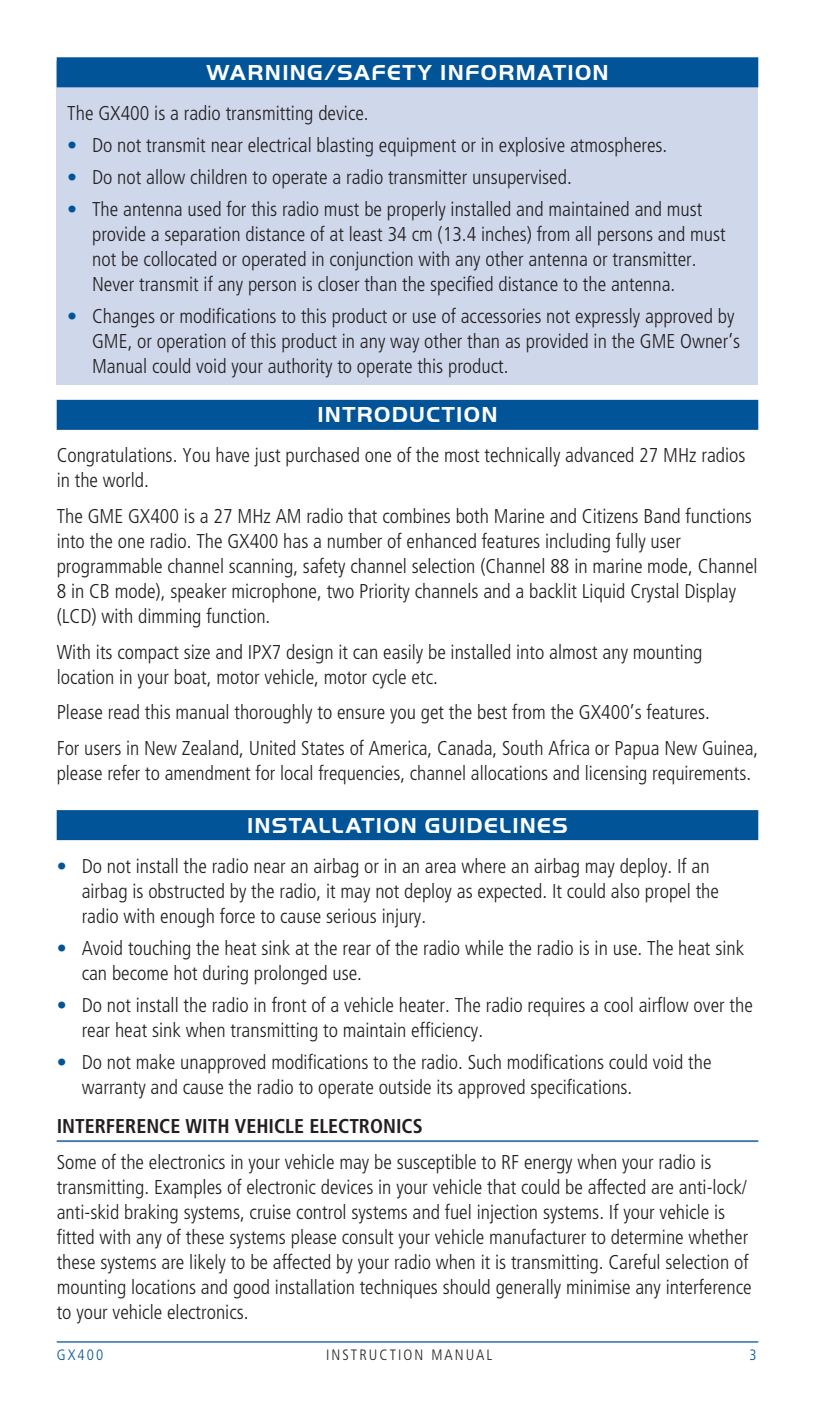
<style>
.page{position:relative;width:815px;height:1404px;background:#fff}
.page>*{position:absolute;margin:0;border:0;box-sizing:border-box;transform-origin:0 0}
.t1{font:700 22.5px "Handel Gothic EF";letter-spacing:.06em;color:#fff}
.t2{font:300 condensed 20px/25px "Frutiger LT";color:#231f20}
.t3{font:700 condensed 20px "Frutiger LT";color:#231f20}
.t4{font:300 condensed 15px "Frutiger LT";letter-spacing:.14em;color:#231f20}
.t5{font:300 condensed 15px "Frutiger LT";letter-spacing:.14em;color:#015498}
.s1{color:#015498}
</style>
<div class="page">
<hr style="left:57px;top:1341px;width:701px;height:1px;background:#015498">
<div style="left:57px;top:62px;width:701px;height:323px;background:#cfd7ea"></div>
<div style="left:57px;top:57px;width:701px;height:30px;background:#015498"></div>
<div style="left:57px;top:400px;width:701px;height:30px;background:#015498"></div>
<div style="left:57px;top:810px;width:701px;height:30px;background:#015498"></div>
<hr style="left:57px;top:1140px;width:701px;height:1px;background:#4675b0">
<p class="t1" style="left:206px;top:59px;width:404px">WARNING/SAFETY INFORMATION</p>
<p class="t2" style="left:67px;top:101px;width:303px">The GX400 is a radio transmitting device.</p>
<p class="t2" style="left:67px;top:133px;width:602px"><span class="s1">•</span> Do not transmit near electrical blasting equipment or in explosive atmospheres.</p>
<p class="t2" style="left:67px;top:165px;width:506px"><span class="s1">•</span> Do not allow children to operate a radio transmitter unsupervised.</p>
<p class="t2" style="left:92px;top:197px;width:635px;text-indent:-25px"><span class="s1">•</span> The antenna used for this radio must be properly installed and maintained and must provide a separation distance of at least 34 cm (13.4 inches) from all persons and must not be collocated or operated in conjunction with any other antenna or transmitter.<br>Never transmit if any person is closer than the specified distance to the antenna.</p>
<p class="t2" style="left:92px;top:304px;width:650px;text-indent:-25px"><span class="s1">•</span> C hanges or modifications to this product or use of accessories not expressly approved by<br>GM E, or operation of this product in any way other than as provided in the GM E Owner’s<br>Manual could void your authority to operate this product.</p>
<p class="t1" style="left:317px;top:401px;width:181px">INTRODUCTION</p>
<p class="t2" style="left:57px;top:443px;width:690px">Congratulations. You have just purchased one of the most technically advanced 27 M Hz radios in the world.</p>
<p class="t2" style="left:57px;top:504px;width:702px">The GM E GX400 is a 27 M Hz AM radio that combines both Marine and Citizens Band functions into the one radio. The GX400 has a number of enhanced features including fully user programmable channel scanning, safety channel selection (Channel 88 in marine mode, Channel 8 in CB mode), speaker microphone, two Priority channels and a backlit Liquid Crystal Display<br>(LC D) with dimming function.</p>
<p class="t2" style="left:57px;top:639px;width:647px">With its compact size and IPX7 design it can easily be installed into almost any mounting location in your boat, motor vehicle, motor cycle etc.</p>
<p class="t2" style="left:57px;top:695px;width:703px;line-height:35.5px">Please read this manual thoroughly to ensure you get the best from the GX400’s features.<br>For users in New Zealand, U nited States of America, Canada, South Africa or Papua New Guinea,</p>
<p class="t2" style="left:57px;top:761px;width:696px">please refer to amendment for local frequencies, channel allocations and licensing requirements.</p>
<p class="t1" style="left:247px;top:811px;width:321px">INSTALLATION GUIDELINES</p>
<p class="t2" style="left:82px;top:853px;width:639px;text-indent:-25px"><span class="s1">•</span> Do not install the radio near an airbag or in an area where an airbag may deploy. If an airbag is obstructed by the radio, it may not deploy as expected. It could also propel the radio with enough force to cause serious injury.</p>
<p class="t2" style="left:82px;top:935px;width:664px;text-indent:-25px"><span class="s1">•</span> Avoid touching the heat sink at the rear of the radio while the radio is in use. The heat sink can become hot during prolonged use.</p>
<p class="t2" style="left:82px;top:992px;width:673px;text-indent:-25px"><span class="s1">•</span> Do not install the radio in front of a vehicle heater. The radio requires a cool airflow over the rear heat sink when transmitting to maintain efficiency.</p>
<p class="t2" style="left:82px;top:1049px;width:631px;text-indent:-25px"><span class="s1">•</span> Do not make unapproved modifications to the radio. Such modifications could void the warranty and cause the radio to operate outside its approved specifications.</p>
<p class="t3" style="left:57px;top:1114px;width:367px">INTERFERENCE WITH VEHICLE ELECTRONICS</p>
<p class="t2" style="left:57px;top:1149px;width:696px">Some of the electronics in your vehicle may be susceptible to RF energy when your radio is transmitting. Examples of electronic devices in your vehicle that could be affected are anti-lock/ anti-skid braking systems, cruise control systems and fuel injection systems. If your vehicle is fitted with any of these systems please consult your vehicle manufacturer to determine whether these systems are likely to be affected by your radio when it is transmitting. Careful selection of mounting locations and good installation techniques should generally minimise any interference to your vehicle electronics.</p>
<p class="t5" style="left:57px;top:1346px;width:48px">GX400</p>
<p class="t4" style="left:326px;top:1346px;width:168px">i nstructi on manual</p>
<p class="t5" style="left:749px;top:1346px;width:9px">3</p>
</div>
